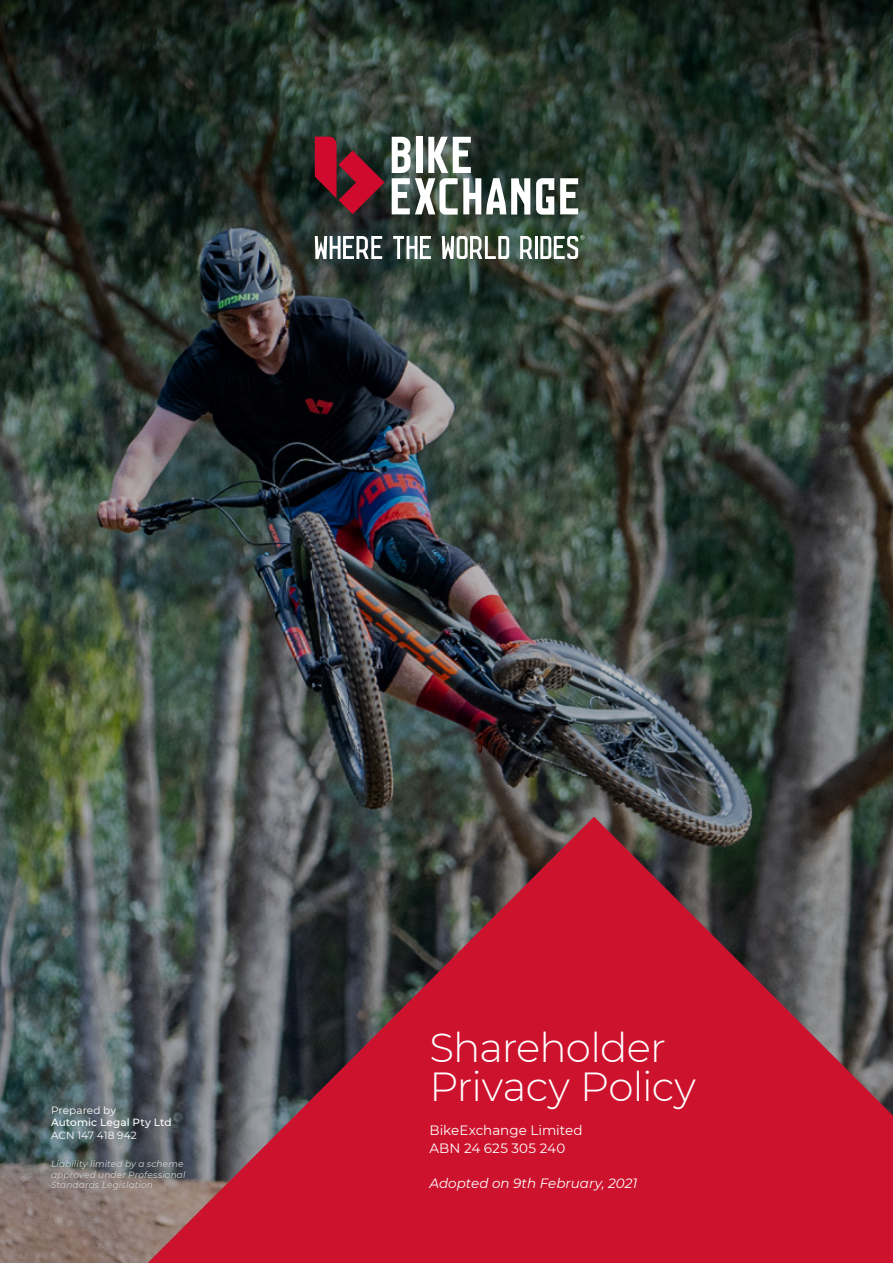
<style>
.page{position:relative;width:893px;height:1263px;background:#fff}
.page>*{position:absolute;margin:0;border:0;box-sizing:border-box;transform-origin:0 0}
.t1{font:300 40.5px/39px "Montserrat";letter-spacing:-.02em;color:#fff}
.t2{font:13.5px/18px "Montserrat";color:#fff}
.t3{font:italic 13.5px "Montserrat";color:#fff}
.t4{font:10.5px "Montserrat";color:#fff}
.t5{font:500 10.5px "Montserrat";letter-spacing:.01em;color:#fff}
.t6{font:italic 9px/10.8px "Montserrat";letter-spacing:.015em;color:#d1d3d4}
</style>
<div class="page">
<img style="left:0;top:0;width:893px;height:1263px">
<svg style="left:118px;top:817px;width:775px;height:446px;background:#922e3d"></svg>
<svg style="left:315px;top:136px;width:69px;height:78px;background:#711d2a"></svg>
<svg style="left:536px;top:178px;width:18px;height:37px"></svg>
<svg style="left:560px;top:178px;width:18px;height:36px"></svg>
<svg style="left:392px;top:137px;width:138px;height:78px"></svg>
<hr style="left:535px;top:236px;width:3px;height:23px;background:#fff">
<svg style="left:393px;top:236px;width:38px;height:23px"></svg>
<svg style="left:315px;top:236px;width:67px;height:23px"></svg>
<svg style="left:520px;top:236px;width:12px;height:23px"></svg>
<svg style="left:442px;top:236px;width:67px;height:23px"></svg>
<svg style="left:540px;top:235px;width:44px;height:24px"></svg>
<p class="t4" style="left:51px;top:1103px;width:67px">Prepared by</p>
<p class="t5" style="left:51px;top:1115px;width:122px">Automic Legal Pty Ltd</p>
<p class="t4" style="left:51px;top:1128px;width:87px">ACN 147 418 942</p>
<p class="t6" style="left:51px;top:1158px;width:136px">Liability limited by a scheme approved under Professional<br>Standards Legislation</p>
<h1 class="t1" style="left:429px;top:1026px;width:268px">Shareholder<br>Privacy Policy</h1>
<h2 class="t2" style="left:429px;top:1121px;width:155px">BikeExchange Limited<br>ABN 24 625 305 240</h2>
<h2 class="t3" style="left:429px;top:1174px;width:209px">Adopted on 9th February, 2021</h2>
</div>
